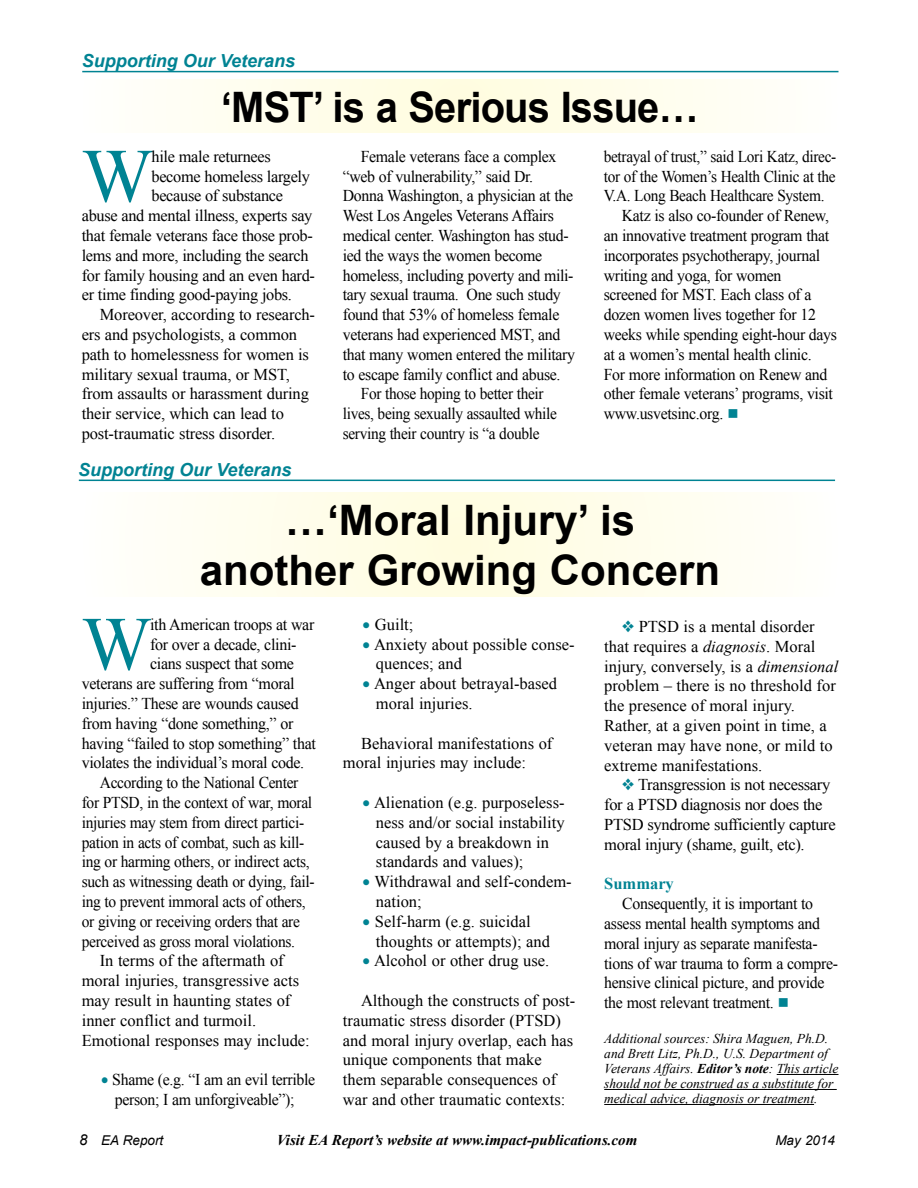
<style>
.page{position:relative;width:918px;height:1188px;background:#fff}
.page>*{position:absolute;margin:0;border:0;box-sizing:border-box;transform-origin:0 0}
.t1{font:76.35px "Times New Roman";color:#008393}
.t2{font:700 42px/50.4px "Arial";color:#000;text-align:center}
.t3{font:700 42px "Arial";letter-spacing:-.02em;color:#000;scale:.95 1}
.t4{font:italic 700 18px "Arial";color:#008393}
.t5{font:16.5px/19.8px "Times New Roman";letter-spacing:-.02em;color:#000;text-align:center;scale:.96 1}
.t6{font:16.5px/19.8px "Times New Roman";color:#000}
.t7{font:16.5px/19.8px "Times New Roman";letter-spacing:-.02em;color:#000}
.t8{font:16.5px "Times New Roman";letter-spacing:-.02em;color:#000;scale:.94 1}
.t9{font:16.5px "Times New Roman";letter-spacing:-.02em;color:#000;scale:.93 1}
.t10{font:700 16.5px "Times New Roman";color:#008393}
.t11{font:italic 700 15px "Times New Roman";color:#000}
.t12{font:italic 13.5px/15px "Times New Roman";color:#000}
.t13{font:italic 13.5px "Arial";color:#000}
.s1{color:#008393}
.s2{font-style:italic}
.s3{font-weight:700}
.s4{font-size:15px}
</style>
<div class="page">
<hr style="left:82px;top:71px;width:757px;height:1px;background:#008393">
<svg style="left:180px;top:80px;width:561px;height:53px"></svg>
<svg style="left:180px;top:493px;width:561px;height:104px"></svg>
<hr style="left:777px;top:1074px;width:61px;height:1px;background:#000">
<hr style="left:604px;top:1089px;width:233px;height:1px;background:#000">
<hr style="left:604px;top:1104px;width:210px;height:1px;background:#000">
<hr style="left:79px;top:480px;width:756px;height:1px;background:#008393">
<p class="t4" style="left:82px;top:49px;width:215px">Supporting Our Veterans</p>
<h2 class="t3" style="left:221px;top:79px;width:504px">‘MST’ is a Serious Issue…</h2>
<h1 class="t1" style="left:82px;top:124px;width:73px">W</h1>
<p class="t7" style="left:152px;top:146px;width:121px">hile male returnees</p>
<p class="t9" style="left:604px;top:145px;width:252px">betrayal of trust,” said Lori Katz, direc-</p>
<p class="t9" style="left:604px;top:165px;width:251px">tor of the Women’s Health Clinic at the</p>
<p class="t9" style="left:604px;top:185px;width:239px">V.A. Long Beach Healthcare System.</p>
<p class="t5" style="left:622px;top:205px;width:217px">Katz is also co-founder of Renew,</p>
<p class="t5" style="left:604px;top:225px;width:236px">an innovative treatment program that</p>
<p class="t5" style="left:604px;top:245px;width:227px">incorporates psychotherapy, journal</p>
<p class="t5" style="left:604px;top:265px;width:187px">writing and yoga, for women</p>
<p class="t5" style="left:604px;top:285px;width:218px">screened for MST. Each class of a</p>
<p class="t5" style="left:604px;top:304px;width:223px">dozen women lives together for 12</p>
<p class="t5" style="left:604px;top:324px;width:245px">weeks while spending eight-hour days</p>
<p class="t5" style="left:604px;top:344px;width:218px">at a women’s mental health clinic.</p>
<p class="t5" style="left:604px;top:364px;width:235px">For more information on Renew and</p>
<p class="t5" style="left:604px;top:384px;width:240px">other female veterans’ programs, visit</p>
<p class="t5" style="left:604px;top:403px;width:142px">www.usvetsinc.org. <span class="s1">■</span></p>
<p class="t5" style="left:361px;top:146px;width:205px">Female veterans face a complex</p>
<p class="t5" style="left:343px;top:166px;width:200px">“web of vulnerability,” said Dr.</p>
<p class="t5" style="left:343px;top:186px;width:242px">Donna Washington, a physician at the</p>
<p class="t5" style="left:343px;top:205px;width:222px">West Los Angeles Veterans Affairs</p>
<p class="t5" style="left:343px;top:225px;width:237px">medical center. Washington has stud-</p>
<p class="t5" style="left:343px;top:245px;width:209px">ied the ways the women become</p>
<p class="t5" style="left:343px;top:265px;width:242px">homeless, including poverty and mili-</p>
<p class="t5" style="left:343px;top:285px;width:229px">tary sexual trauma. One such study</p>
<p class="t5" style="left:343px;top:304px;width:227px">found that 53% of homeless female</p>
<p class="t5" style="left:343px;top:324px;width:228px">veterans had experienced MST, and</p>
<p class="t5" style="left:343px;top:344px;width:244px">that many women entered the military</p>
<p class="t5" style="left:343px;top:364px;width:228px">to escape family conflict and abuse.</p>
<p class="t9" style="left:361px;top:383px;width:198px">For those hoping to better their</p>
<p class="t9" style="left:343px;top:403px;width:232px">lives, being sexually assaulted while</p>
<p class="t9" style="left:343px;top:422px;width:213px">serving their country is “a double</p>
<p class="t7" style="left:152px;top:166px;width:160px">become homeless largely</p>
<p class="t7" style="left:152px;top:186px;width:133px">because of substance</p>
<p class="t7" style="left:82px;top:205px;width:232px">abuse and mental illness, experts say</p>
<p class="t7" style="left:82px;top:225px;width:233px">that female veterans face those prob-</p>
<p class="t7" style="left:82px;top:245px;width:228px">lems and more, including the search</p>
<p class="t7" style="left:82px;top:265px;width:235px">for family housing and an even hard-</p>
<p class="t7" style="left:82px;top:285px;width:212px">er time finding good-paying jobs.</p>
<p class="t7" style="left:100px;top:304px;width:217px">Moreover, according to research-</p>
<p class="t7" style="left:82px;top:324px;width:217px">ers and psychologists, a common</p>
<p class="t7" style="left:82px;top:344px;width:229px">path to homelessness for women is</p>
<p class="t7" style="left:82px;top:364px;width:210px">military sexual trauma, or MST,</p>
<p class="t7" style="left:82px;top:384px;width:229px">from assaults or harassment during</p>
<p class="t7" style="left:82px;top:403px;width:204px">their service, which can lead to</p>
<p class="t7" style="left:82px;top:423px;width:195px">post-traumatic stress disorder.</p>
<p class="t4" style="left:78px;top:458px;width:215px">Supporting Our Veterans</p>
<h2 class="t2" style="left:200px;top:496px;width:522px">…‘Moral Injury’ is<br>another Growing Concern</h2>
<h1 class="t1" style="left:82px;top:593px;width:71px">W</h1>
<p class="t7" style="left:150px;top:614px;width:166px">ith American troops at war</p>
<p class="t7" style="left:150px;top:634px;width:148px">for over a decade, clini-</p>
<p class="t7" style="left:150px;top:654px;width:145px">cians suspect that some</p>
<p class="t7" style="left:82px;top:674px;width:214px">veterans are suffering from “moral</p>
<p class="t7" style="left:82px;top:693px;width:218px">injuries.” These are wounds caused</p>
<p class="t7" style="left:82px;top:713px;width:213px">from having “done something,” or</p>
<p class="t7" style="left:82px;top:733px;width:236px">having “failed to stop something” that</p>
<p class="t7" style="left:82px;top:753px;width:224px">violates the individual’s moral code.</p>
<p class="t8" style="left:100px;top:772px;width:213px">According to the National Center</p>
<p class="t8" style="left:82px;top:791px;width:247px">for PTSD, in the context of war, moral</p>
<p class="t8" style="left:82px;top:811px;width:238px">injuries may stem from direct partici-</p>
<p class="t8" style="left:82px;top:831px;width:238px">pation in acts of combat, such as kill-</p>
<p class="t8" style="left:82px;top:851px;width:244px">ing or harming others, or indirect acts,</p>
<p class="t8" style="left:82px;top:871px;width:249px">such as witnessing death or dying, fail-</p>
<p class="t8" style="left:82px;top:890px;width:240px">ing to prevent immoral acts of others,</p>
<p class="t8" style="left:82px;top:910px;width:234px">or giving or receiving orders that are</p>
<p class="t8" style="left:82px;top:930px;width:229px">perceived as gross moral violations.</p>
<p class="t6" style="left:100px;top:951px;width:185px">In terms of the aftermath of</p>
<p class="t6" style="left:82px;top:971px;width:219px">moral injuries, transgressive acts</p>
<p class="t6" style="left:82px;top:990px;width:210px">may result in haunting states of</p>
<p class="t6" style="left:82px;top:1010px;width:176px">inner conflict and turmoil.</p>
<p class="t6" style="left:82px;top:1030px;width:230px">Emotional responses may include:</p>
<p class="t5" style="left:101px;top:1070px;width:224px"><span class="s1">•</span> Shame (e.g. “I am an evil terrible person; I am unforgiveable”);</p>
<p class="t7" style="left:363px;top:614px;width:52px"><span class="s1">•</span> Guilt;</p>
<p class="t6" style="left:376px;top:634px;width:200px;text-indent:-13px"><span class="s1">•</span> Anxiety about possible conse&shy;quences; and</p>
<p class="t6" style="left:376px;top:674px;width:183px;text-indent:-13px"><span class="s1">•</span> Anger about betrayal-based moral injuries.</p>
<p class="t6" style="left:343px;top:733px;width:211px;text-indent:18px">Behavioral manifestations of moral injuries may include:</p>
<p class="t6" style="left:376px;top:792px;width:190px;text-indent:-13px"><span class="s1">•</span> Alienation (e.g. purposeless&shy;ness and/or social instability caused by a breakdown in standards and values);</p>
<p class="t6" style="left:376px;top:872px;width:197px;text-indent:-13px"><span class="s1">•</span> Withdrawal and self-condem&shy;nation;</p>
<p class="t6" style="left:376px;top:911px;width:176px;text-indent:-13px"><span class="s1">•</span> Self-harm (e.g. suicidal thoughts or attempts); and</p>
<p class="t6" style="left:363px;top:951px;width:188px"><span class="s1">•</span> Alcohol or other drug use.</p>
<p class="t6" style="left:343px;top:990px;width:234px;text-indent:18px">Although the constructs of post&shy;traumatic stress disorder (PTSD) and moral injury overlap, each has unique components that make them separable consequences of war and other traumatic contexts:</p>
<p class="t6" style="left:604px;top:616px;width:236px;text-indent:18px"><span class="s1">❖</span> PTSD is a mental disorder that requires a <span class="s2">diagnosis</span>. Moral injury, conversely, is a <span class="s2">dimensional </span>problem – there is no threshold for the presence of moral injury.<br>Rather, at a given point in time, a veteran may have none, or mild to extreme manifestations.</p>
<p class="t7" style="left:604px;top:775px;width:233px;text-indent:18px"><span class="s1">❖</span> Transgression is not necessary for a PTSD diagnosis nor does the PTSD syndrome sufficiently capture moral injury (shame, guilt, etc).</p>
<p class="t10" style="left:604px;top:872px;width:71px">Summary</p>
<p class="t5" style="left:604px;top:894px;width:245px;text-align:left;text-indent:18px">Consequently, it is important to assess mental health symptoms and moral injury as separate manifesta&shy;tions of war trauma to form a compre&shy;hensive clinical picture, and provide the most relevant treatment. <span class="s1">■</span></p>
<p class="t12" style="left:604px;top:1031px;width:236px">Additional sources: Shira Maguen, Ph.D. and Brett Litz, Ph.D., U.S. Department of Veterans Affairs. <span class="s3">Editor’s note</span>: This article should not be construed as a substitute for medical advice, diagnosis or treatment.</p>
<p class="t13" style="left:79px;top:1131px;width:86px"><span class="s4">8</span> EA Report</p>
<p class="t11" style="left:277px;top:1129px;width:362px">Visit EA Report’s website at www.impact-publications.com</p>
<p class="t13" style="left:775px;top:1131px;width:61px">May 2014</p>
</div>
